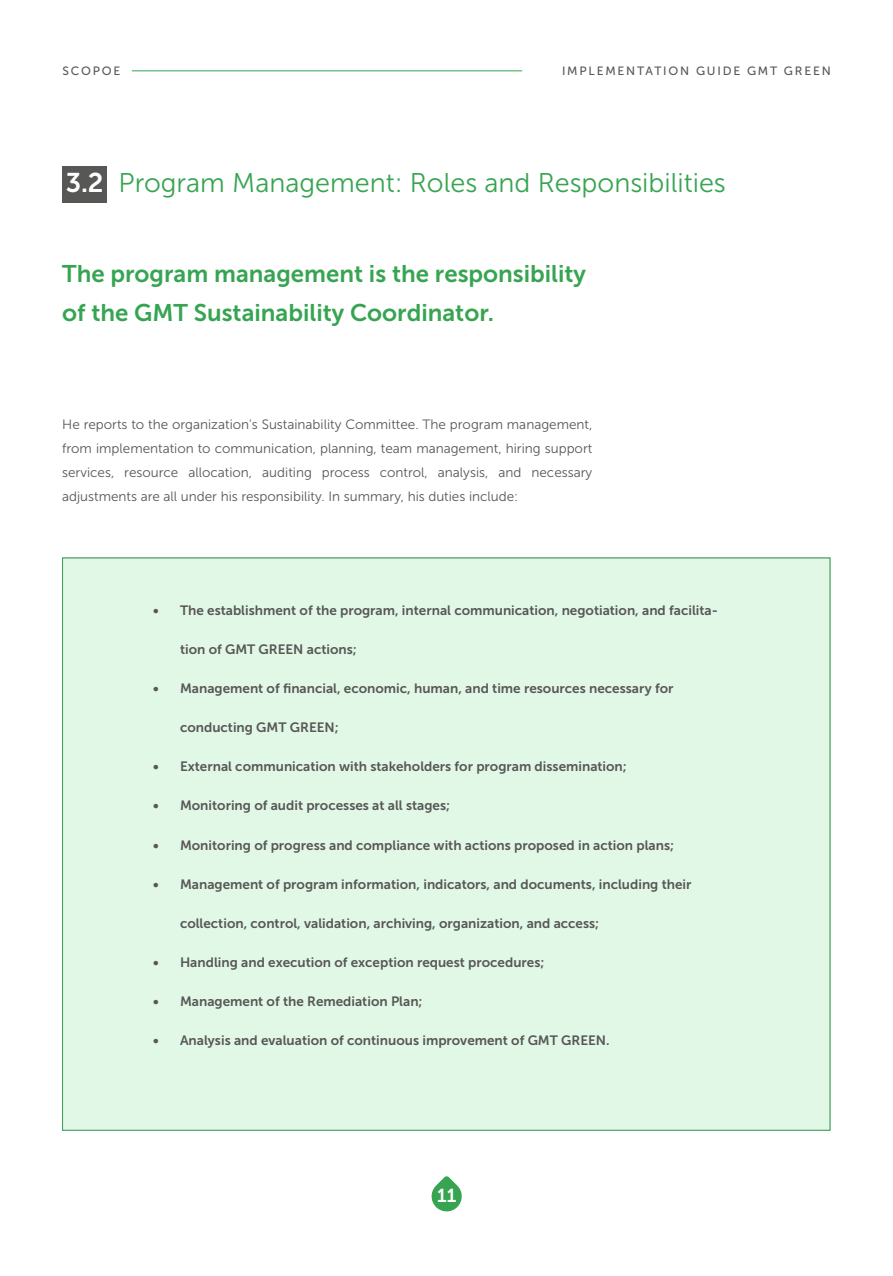
<style>
.page{position:relative;width:893px;height:1276px;background:#fff}
.page>*{position:absolute;margin:0;border:0;box-sizing:border-box;transform-origin:0 0}
.t1{font:27px "Museo Sans 300";color:#37a452}
.t2{font:24px/39px "Museo Sans 700";color:#37a452}
.t3{font:18.75px "Museo Sans 700";color:#fff}
.t4{font:13.5px "Museo Sans 700";color:#575756}
.t5{font:13.5px/24px "Museo Sans 300";color:#575756;text-align:justify}
.t6{font:12px "Museo Sans 500";letter-spacing:.15em;color:#575756}
.s1{font-family:"Museo Sans 700";color:#fff}
</style>
<div class="page">
<div style="left:62px;top:166px;width:45px;height:36px;background:#575756"></div>
<hr style="left:132px;top:70px;width:390px;height:1px;background:#37a452">
<svg style="left:431px;top:1176px;width:31px;height:36px"></svg>
<div style="left:62px;top:557px;width:768px;height:573px;background:#e2f8e7"></div>
<p class="t6" style="left:62px;top:64px;width:60px">SCOPOE</p>
<p class="t6" style="left:562px;top:64px;width:270px">IMPLEMENTATION GUIDE GMT GREEN</p>
<h1 class="t1" style="left:66px;top:169px;width:662px"><span class="s1">3.2</span> Program Management: Roles and Responsibilities</h1>
<h2 class="t2" style="left:62px;top:254px;width:525px">The program management is the responsibility of the GMT Sustainability Coordinator.</h2>
<p class="t5" style="left:62px;top:413px;width:532px">He reports to the organization's Sustainability Committee. The program management, from implementation to communication, planning, team management, hiring support services, resource allocation, auditing process control, analysis, and necessary adjustments are all under his responsibility. In summary, his duties include:</p>
<p class="t4" style="left:153px;top:603px;width:566px">• The establishment of the program, internal communication, negotiation, and facilita-</p>
<p class="t4" style="left:180px;top:642px;width:178px">tion of GMT GREEN actions;</p>
<p class="t4" style="left:153px;top:681px;width:522px">• Management of financial, economic, human, and time resources necessary for</p>
<p class="t4" style="left:180px;top:720px;width:160px">conducting GMT GREEN;</p>
<p class="t4" style="left:153px;top:759px;width:475px">• External communication with stakeholders for program dissemination;</p>
<p class="t4" style="left:153px;top:798px;width:299px">• Monitoring of audit processes at all stages;</p>
<p class="t4" style="left:153px;top:837px;width:523px">• Monitoring of progress and compliance with actions proposed in action plans;</p>
<p class="t4" style="left:153px;top:876px;width:540px">• Management of program information, indicators, and documents, including their</p>
<p class="t4" style="left:180px;top:915px;width:421px">collection, control, validation, archiving, organization, and access;</p>
<p class="t4" style="left:153px;top:954px;width:393px">• Handling and execution of exception request procedures;</p>
<p class="t4" style="left:153px;top:993px;width:271px">• Management of the Remediation Plan;</p>
<p class="t4" style="left:153px;top:1032px;width:458px">• Analysis and evaluation of continuous improvement of GMT GREEN.</p>
<h3 class="t3" style="left:437px;top:1184px;width:21px">11</h3>
</div>
